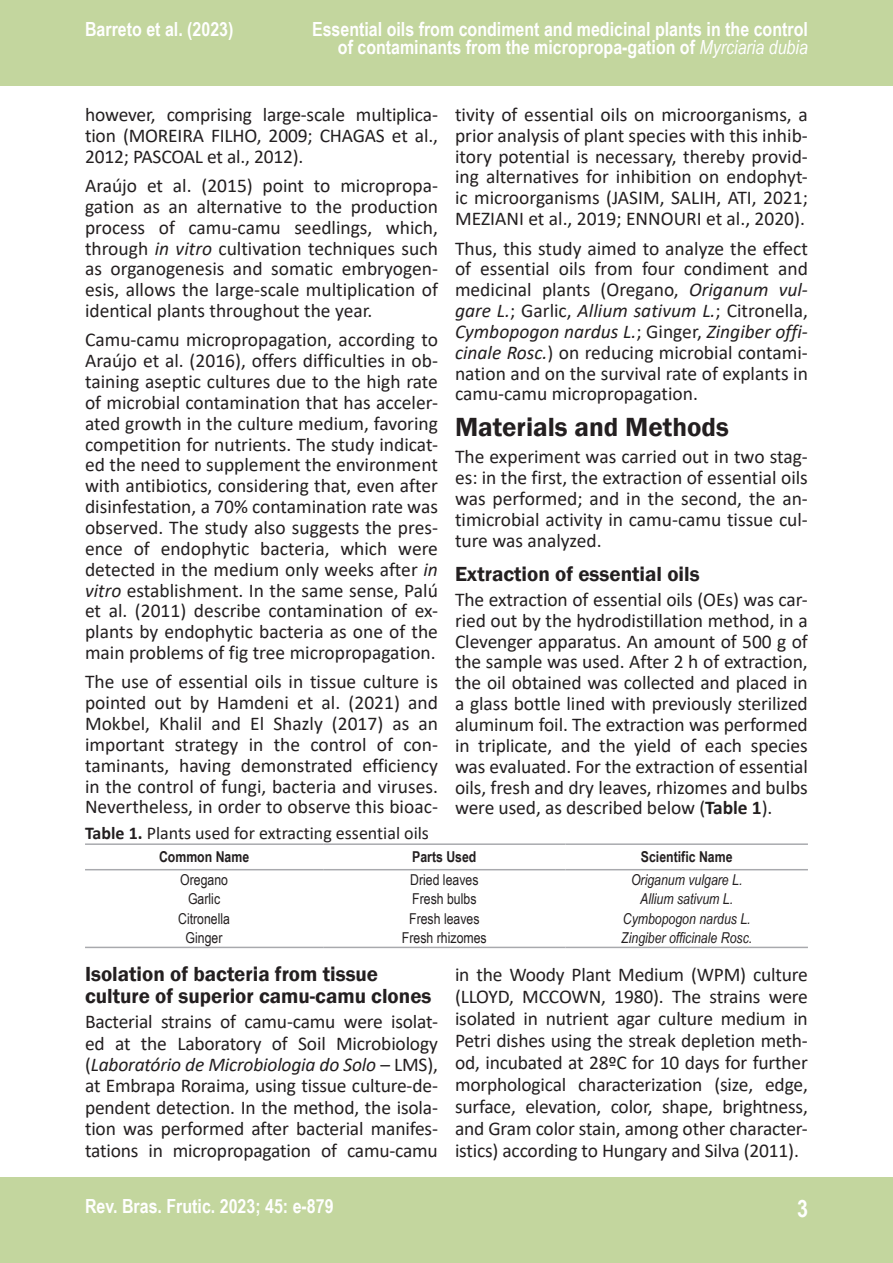
<style>
.page{position:relative;width:893px;height:1263px;background:#fff}
.page>*{position:absolute;margin:0;border:0;box-sizing:border-box;transform-origin:0 0}
.Título_1{font:600 27px "Franklin Gothic";color:#231f20}
.t1{font:700 24px "Arial Narrow";color:#fff}
.Título_2{font:600 21px/21.8px "Franklin Gothic";color:#231f20}
.Corpo_de_texto{font:19.5px/20.9px "Calibri";letter-spacing:-.005em;color:#231f20;text-align:justify}
.t2{font:700 19.5px/18px "Arial Narrow";color:#fff;text-align:right}
.Título_Tabelas{font:18px "Calibri";color:#231f20}
.Tabela_-_corpo{font:15px "Arial Narrow";color:#231f20}
.Tabela_-_corpo-2{font:italic 15px "Arial Narrow";color:#231f20}
.Tabela_-_cabeçalho{font:700 15px "Arial Narrow";color:#231f20}
.s1{font-weight:400;font-style:italic}
.s2{font-style:italic}
.s3{font-weight:700}
</style>
<div class="page">
<div style="left:0;top:0;width:893px;height:85px;background:#c3d69e"></div>
<div style="left:0;top:1178px;width:893px;height:85px;background:#c3d69e"></div>
<hr style="left:85px;top:843px;width:238px;height:2px;background:#a8a9ad">
<hr style="left:323px;top:843px;width:243px;height:2px;background:#a8a9ad">
<hr style="left:566px;top:843px;width:242px;height:2px;background:#a8a9ad">
<hr style="left:85px;top:869px;width:238px;height:1px;background:#a8a9ad">
<hr style="left:323px;top:869px;width:243px;height:1px;background:#a8a9ad">
<hr style="left:566px;top:869px;width:242px;height:1px;background:#a8a9ad">
<hr style="left:85px;top:947px;width:238px;height:1px;background:#a8a9ad">
<hr style="left:323px;top:947px;width:243px;height:1px;background:#a8a9ad">
<hr style="left:566px;top:947px;width:242px;height:1px;background:#a8a9ad">
<p class="t2" style="left:85px;top:19px;width:150px">Barreto et al. (2023)</p>
<p class="t2" style="left:312px;top:19px;width:497px">Essential oils from condiment and medicinal plants in the control of contaminants from the micropropa-gation of <span class="s1">Myrciaria dubia</span></p>
<p class="Corpo_de_texto" style="left:85px;top:104px;width:354px">however, comprising large-scale multiplica&shy;tion (MOREIRA FILHO, 2009; CHAGAS et al., 2012; PASCOAL et al., 2012).</p>
<p class="Corpo_de_texto" style="left:85px;top:175px;width:354px">Araújo et al. (2015) point to micropropa&shy;gation as an alternative to the production process of camu-camu seedlings, which, through <span class="s2">in vitro</span> cultivation techniques such as organogenesis and somatic embryogen&shy;esis, allows the large-scale multiplication of identical plants throughout the year.</p>
<p class="Corpo_de_texto" style="left:85px;top:329px;width:354px">Camu-camu micropropagation, according to Araújo et al. (2016), offers difficulties in ob&shy;taining aseptic cultures due to the high rate of microbial contamination that has acceler&shy;ated growth in the culture medium, favoring competition for nutrients. The study indicat&shy;ed the need to supplement the environment with antibiotics, considering that, even after disinfestation, a 70% contamination rate was observed. The study also suggests the pres&shy;ence of endophytic bacteria, which were detected in the medium only weeks after <span class="s2">in vitro</span> establishment. In the same sense, Palú et al. (2011) describe contamination of ex&shy;plants by endophytic bacteria as one of the main problems of fig tree micropropagation.</p>
<p class="Corpo_de_texto" style="left:85px;top:671px;width:354px">The use of essential oils in tissue culture is pointed out by Hamdeni et al. (2021) and Mokbel, Khalil and El Shazly (2017) as an important strategy in the control of con&shy;taminants, having demonstrated efficiency in the control of fungi, bacteria and viruses.<br>Nevertheless, in order to observe this bioac-</p>
<p class="Corpo_de_texto" style="left:455px;top:104px;width:354px">tivity of essential oils on microorganisms, a prior analysis of plant species with this inhib&shy;itory potential is necessary, thereby provid&shy;ing alternatives for inhibition on endophyt&shy;ic microorganisms (JASIM, SALIH, ATI, 2021; MEZIANI et al., 2019; ENNOURI et al., 2020).</p>
<p class="Corpo_de_texto" style="left:455px;top:237px;width:354px">Thus, this study aimed to analyze the effect of essential oils from four condiment and medicinal plants (Oregano, <span class="s2">Origanum vul&shy;gare L.</span>; Garlic, <span class="s2">Allium sativum L.</span>; Citronella, <span class="s2">Cymbopogon nardus L.</span>; Ginger, <span class="s2">Zingiber offi&shy;cinale Rosc.</span>) on reducing microbial contami&shy;nation and on the survival rate of explants in camu-camu micropropagation.</p>
<p class="Título_1" style="left:455px;top:410px;width:275px">Materials and Methods</p>
<p class="Corpo_de_texto" style="left:455px;top:446px;width:354px">The experiment was carried out in two stag&shy;es: in the first, the extraction of essential oils was performed; and in the second, the an&shy;timicrobial activity in camu-camu tissue cul&shy;ture was analyzed.</p>
<p class="Título_2" style="left:455px;top:563px;width:246px">Extraction of essential oils</p>
<p class="Corpo_de_texto" style="left:455px;top:588px;width:354px">The extraction of essential oils (OEs) was car&shy;ried out by the hydrodistillation method, in a Clevenger apparatus. An amount of 500 g of the sample was used. After 2 h of extraction, the oil obtained was collected and placed in a glass bottle lined with previously sterilized aluminum foil. The extraction was performed in triplicate, and the yield of each species was evaluated. For the extraction of essential oils, fresh and dry leaves, rhizomes and bulbs were used, as described below (<span class="s3">Table 1</span>).</p>
<p class="Título_Tabelas" style="left:85px;top:821px;width:345px"><span class="s3">Table 1.</span> Plants used for extracting essential oils</p>
<p class="Tabela_-_cabeçalho" style="left:159px;top:846px;width:92px">Common Name</p>
<p class="Tabela_-_cabeçalho" style="left:412px;top:846px;width:66px">Parts Used</p>
<p class="Tabela_-_cabeçalho" style="left:641px;top:846px;width:93px">Scientific Name</p>
<p class="Tabela_-_corpo" style="left:180px;top:868px;width:49px">Oregano</p>
<p class="Tabela_-_corpo" style="left:410px;top:868px;width:70px">Dried leaves</p>
<p class="Tabela_-_corpo-2" style="left:631px;top:869px;width:113px">Origanum vulgare L.</p>
<p class="Tabela_-_corpo" style="left:188px;top:888px;width:34px">Garlic</p>
<p class="Tabela_-_corpo" style="left:412px;top:888px;width:66px">Fresh bulbs</p>
<p class="Tabela_-_corpo-2" style="left:640px;top:888px;width:94px">Allium sativum L.</p>
<p class="Tabela_-_corpo" style="left:178px;top:907px;width:53px">Citronella</p>
<p class="Tabela_-_corpo" style="left:409px;top:907px;width:72px">Fresh leaves</p>
<p class="Tabela_-_corpo-2" style="left:623px;top:908px;width:129px">Cymbopogon nardus L.</p>
<p class="Tabela_-_corpo" style="left:186px;top:927px;width:38px">Ginger</p>
<p class="Tabela_-_corpo" style="left:402px;top:927px;width:86px">Fresh rhizomes</p>
<p class="Tabela_-_corpo-2" style="left:621px;top:927px;width:132px">Zingiber officinale Rosc.</p>
<p class="Título_2" style="left:85px;top:963px;width:348px">Isolation of bacteria from tissue culture of superior camu-camu clones</p>
<p class="Corpo_de_texto" style="left:85px;top:1010px;width:354px;line-height:21.5px">Bacterial strains of camu-camu were isolat&shy;ed at the Laboratory of Soil Microbiology (<span class="s2">Laboratório de Microbiologia do Solo</span> – LMS), at Embrapa Roraima, using tissue culture-de&shy;pendent detection. In the method, the isola&shy;tion was performed after bacterial manifes&shy;tations in micropropagation of camu-camu</p>
<p class="Corpo_de_texto" style="left:455px;top:963px;width:354px;line-height:22px">in the Woody Plant Medium (WPM) culture (LLOYD, MCCOWN, 1980). The strains were isolated in nutrient agar culture medium in Petri dishes using the streak depletion meth&shy;od, incubated at 28ºC for 10 days for further morphological characterization (size, edge, surface, elevation, color, shape, brightness, and Gram color stain, among other character&shy;istics) according to Hungary and Silva (2011).</p>
<p class="t2" style="left:85px;top:1196px;width:250px">Rev. Bras. Frutic. 2023; 45: e-879</p>
<p class="t1" style="left:797px;top:1190px;width:12px">3</p>
</div>
